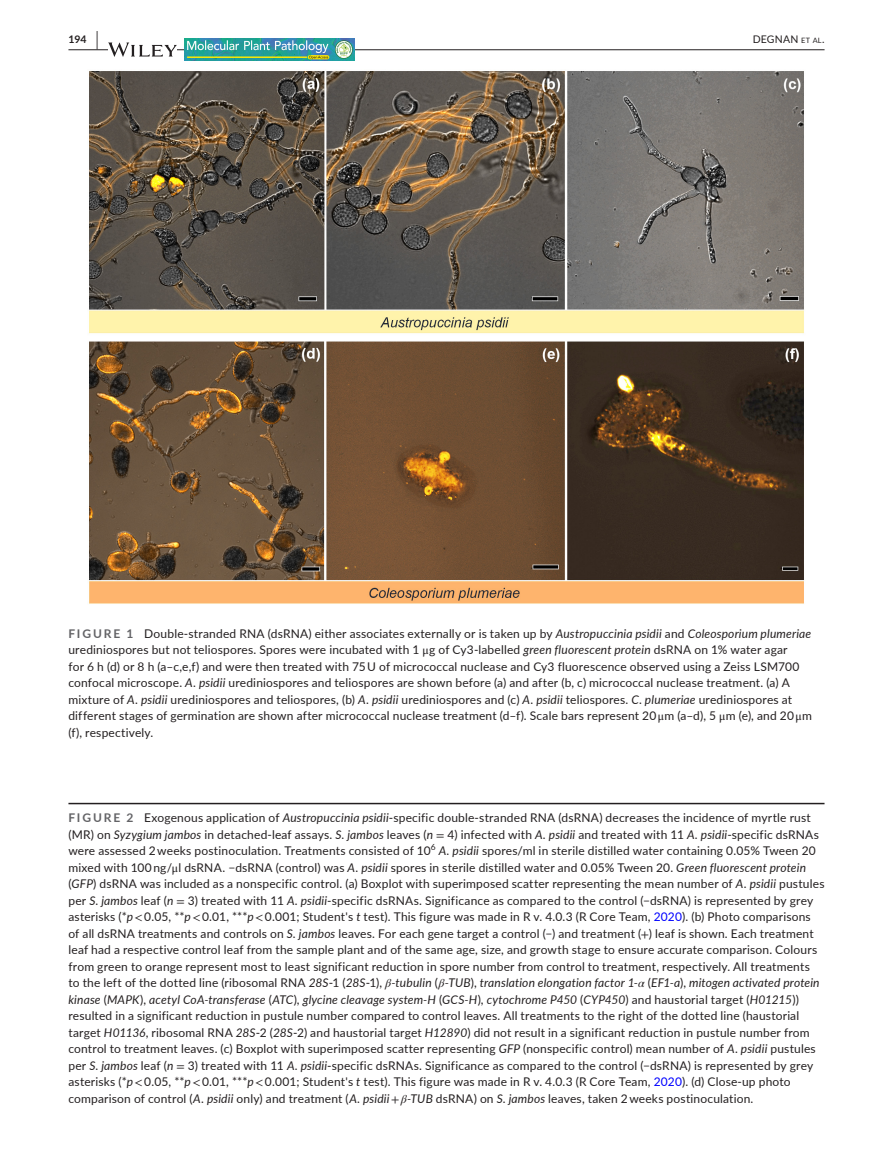
<style>
.page{position:relative;width:893px;height:1174px;background:#fff}
.page>*{position:absolute;margin:0;border:0;box-sizing:border-box;transform-origin:0 0}
.t1{font:12px/16.5px "Lato";letter-spacing:.015em;color:#231f20}
.t2{font:10.5px "Lato";letter-spacing:.025em;color:#231f20}
.t3{font:700 10.5px "Lato";color:#231f20}
.s1{font-size:19.5px}
.s2{font-size:7.35px}
.s3{font-weight:700;color:#636366}
.s4{font-style:italic}
.s5{font-family:"STIX"}
.s6{color:#00f}
.s7{font-family:"STIX";font-style:italic}
</style>
<div class="page">
<hr style="left:68px;top:49px;width:756px;height:1px;background:#231f20">
<svg style="left:108px;top:42px;width:69px;height:15px"></svg>
<img style="left:185px;top:39px;width:170px;height:22px">
<img style="left:89px;top:71px;width:715px;height:533px">
<hr style="left:68px;top:803px;width:756px;height:1px;background:#231f20">
<p class="t3" style="left:68px;top:31px;width:31px">194 <span class="s1">|</span></p>
<p class="t2" style="left:753px;top:31px;width:73px">DEGNAN <span class="s2">et al</span>.</p>
<p class="t1" style="left:68px;top:624px;width:745px"><span class="s3">FIGURE 1</span> Double-stranded RNA (dsRNA) either associates externally or is taken up by <span class="s4">Austropuccinia psidii</span> and <span class="s4">Coleosporium plumeriae </span>urediniospores but not teliospores. Spores were incubated with 1 <span class="s5">μ</span>g of Cy3-labelled <span class="s4">green fluorescent protein</span> dsRNA on 1% water agar<br>for 6 h (d) or 8 h (a–c,e,f) and were then treated with 75 U of micrococcal nuclease and Cy3 fluorescence observed using a Zeiss LSM700 confocal microscope. <span class="s4">A. psidii</span> urediniospores and teliospores are shown before (a) and after (b, c) micrococcal nuclease treatment. (a) A mixture of <span class="s4">A. psidii</span> urediniospores and teliospores, (b) <span class="s4">A. psidii</span> urediniospores and (c) <span class="s4">A. psidii</span> teliospores. <span class="s4">C. plumeriae</span> urediniospores at different stages of germination are shown after micrococcal nuclease treatment (d–f). Scale bars represent 20 <span class="s5">μ</span>m (a–d), 5 <span class="s5">μ</span>m (e), and 20 <span class="s5">μ</span>m (f), respectively.</p>
<p class="t1" style="left:68px;top:809px;width:758px"><span class="s3">FIGURE 2</span> Exogenous application of <span class="s4">Austropuccinia psidii</span>-specific double-stranded RNA (dsRNA) decreases the incidence of myrtle rust (MR) on <span class="s4">Syzygium jambos</span> in detached-leaf assays. <span class="s4">S. jambos</span> leaves (<span class="s4">n</span> <span class="s5">=</span> 4) infected with <span class="s4">A. psidii</span> and treated with 11 <span class="s4">A. psidii</span>-specific dsRNAs were assessed 2 weeks postinoculation. Treatments consisted of 10<sup>6</sup> <span class="s4">A. psidii</span> spores/ml in sterile distilled water containing 0.05% Tween 20 mixed with 100 ng/<span class="s5">μ</span>l dsRNA. −dsRNA (control) was <span class="s4">A. psidii</span> spores in sterile distilled water and 0.05% Tween 20. <span class="s4">Green fluorescent protein </span>(<span class="s4">GFP</span>) dsRNA was included as a nonspecific control. (a) Boxplot with superimposed scatter representing the mean number of <span class="s4">A. psidii</span> pustules per <span class="s4">S. jambos</span> leaf (<span class="s4">n</span> <span class="s5">=</span> 3) treated with 11 <span class="s4">A. psidii</span>-specific dsRNAs. Significance as compared to the control (−dsRNA) is represented by grey asterisks (*<span class="s4">p</span><span class="s5">&lt;</span> 0.05, **<span class="s4">p</span><span class="s5">&lt;</span> 0.01, ***<span class="s4">p</span><span class="s5">&lt;</span> 0.001; Student's <span class="s4">t</span> test). This figure was made in R v. 4.0.3 (R Core Team, <span class="s6">2020</span>). (b) Photo comparisons of all dsRNA treatments and controls on <span class="s4">S. jambos</span> leaves. For each gene target a control (−) and treatment (<span class="s5">+</span>) leaf is shown. Each treatment leaf had a respective control leaf from the sample plant and of the same age, size, and growth stage to ensure accurate comparison. Colours from green to orange represent most to least significant reduction in spore number from control to treatment, respectively. All treatments<br>to the left of the dotted line (ribosomal RNA <span class="s4">28S</span>-1 (<span class="s4">28S</span>-1), <span class="s7">β</span><span class="s4">-tubulin</span> (<span class="s7">β</span><span class="s4">-TUB</span>), <span class="s4">translation elongation factor 1-</span><span class="s7">α</span> (<span class="s4">EF1-a</span>), <span class="s4">mitogen activated protein kinase</span> (<span class="s4">MAPK</span>), <span class="s4">acetyl CoA-transferase</span> (<span class="s4">ATC</span>), <span class="s4">glycine cleavage system-H</span> (<span class="s4">GCS-H</span>), <span class="s4">cytochrome P450</span> (<span class="s4">CYP450</span>) and haustorial target (<span class="s4">H01215</span>)) resulted in a significant reduction in pustule number compared to control leaves. All treatments to the right of the dotted line (haustorial target <span class="s4">H01136</span>, ribosomal RNA <span class="s4">28S</span>-2 (<span class="s4">28S</span>-2) and haustorial target <span class="s4">H12890</span>) did not result in a significant reduction in pustule number from control to treatment leaves. (c) Boxplot with superimposed scatter representing <span class="s4">GFP</span> (nonspecific control) mean number of <span class="s4">A. psidii</span> pustules per <span class="s4">S. jambos</span> leaf (<span class="s4">n</span> <span class="s5">=</span> 3) treated with 11 <span class="s4">A. psidii</span>-specific dsRNAs. Significance as compared to the control (−dsRNA) is represented by grey asterisks (*<span class="s4">p</span><span class="s5">&lt;</span> 0.05, **<span class="s4">p</span><span class="s5">&lt;</span> 0.01, ***<span class="s4">p</span><span class="s5">&lt;</span> 0.001; Student's <span class="s4">t</span> test). This figure was made in R v. 4.0.3 (R Core Team, <span class="s6">2020</span>). (d) Close-up photo comparison of control (<span class="s4">A. psidii</span> only) and treatment (<span class="s4">A. psidii</span><span class="s5">+</span><span class="s7">β</span><span class="s4">-TUB</span> dsRNA) on <span class="s4">S. jambos</span> leaves, taken 2 weeks postinoculation.</p>
</div>
